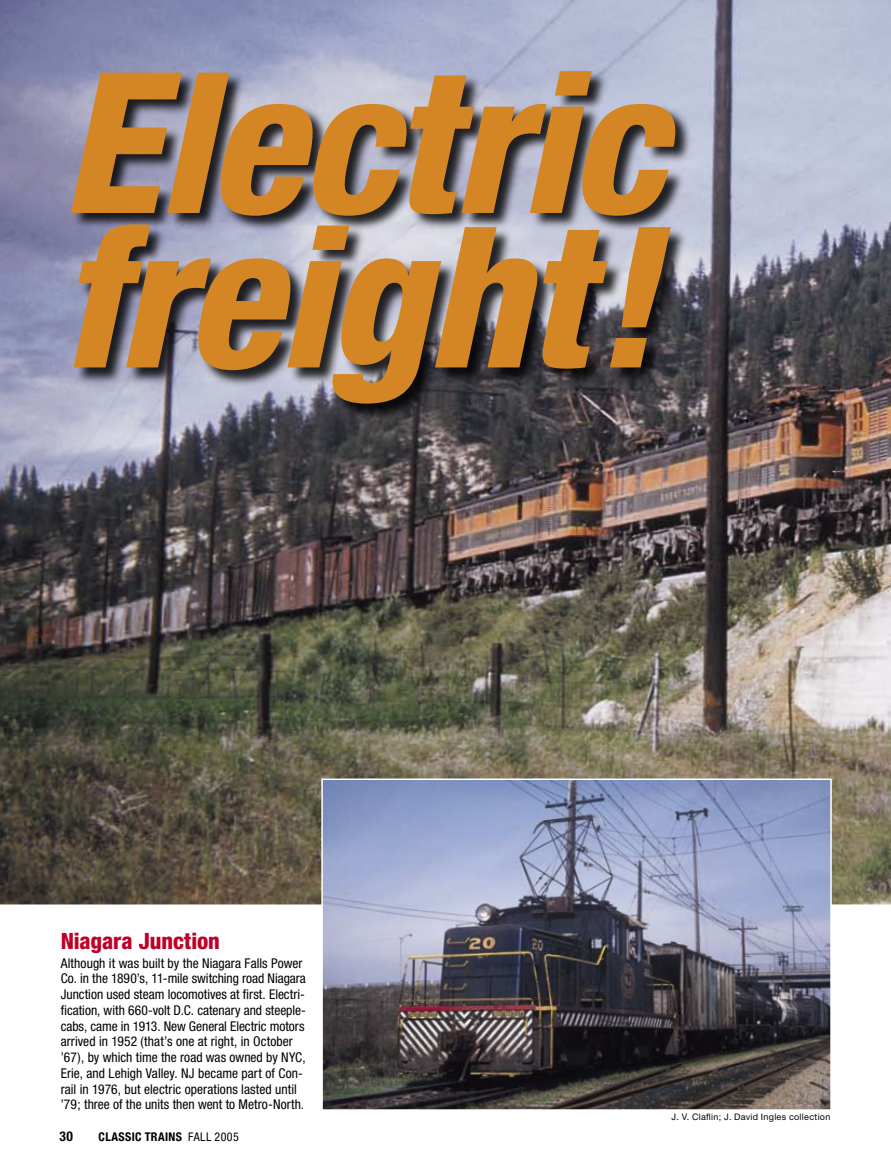
<style>
.page{position:relative;width:891px;height:1161px;background:#fff}
.page>*{position:absolute;margin:0;border:0;box-sizing:border-box;transform-origin:0 0}
.t1{font:italic 800 condensed 196.5px/154.5px "Helvetica Neue";letter-spacing:-.01em;color:#d48625}
.t2{font:800 condensed 22.5px "Helvetica Neue";letter-spacing:-.005em;color:#be0027}
.Caption_light{font:condensed 13.5px/15.8px "Helvetica Neue";color:#000}
.t3{font:700 condensed 13.5px "Helvetica Neue";color:#000}
.t4{font:700 condensed 12px "Helvetica Neue";letter-spacing:.03em;color:#000}
.Photo_Credit{font:9px "Helvetica Neue";letter-spacing:.035em;color:#000}
.s1{font-weight:400}
</style>
<div class="page">
<img style="left:0;top:0;width:891px;height:904px">
<img style="left:321px;top:778px;width:512px;height:332px">
<div style="left:70px;top:70px;width:624px;height:352px;background:#000;opacity:.84"></div>
<p class="t1" style="left:61px;top:63px;width:604px">Electric freight!</p>
<p class="t2" style="left:61px;top:927px;width:161px">Niagara Junction</p>
<p class="Caption_light" style="left:61px;top:955px;width:247px">Although it was built by the Niagara Falls Power Co. in the 1890’s, 11-mile switching road Niagara Junction used steam locomotives at first. Electri&shy;fication, with 660-volt D.C. catenary and steeple&shy;cabs, came in 1913. New General Electric motors arrived in 1952 (that’s one at right, in October ’67), by which time the road was owned by NYC, Erie, and Lehigh Valley. NJ became part of Con&shy;rail in 1976, but electric operations lasted until ’79; three of the units then went to Metro-North.</p>
<p class="t3" style="left:60px;top:1128px;width:15px">30</p>
<p class="t4" style="left:99px;top:1129px;width:142px">CLASSIC TRAINS <span class="s1">FALL 2005</span></p>
<p class="Photo_Credit" style="left:672px;top:1111px;width:160px">J. V. Claflin; J. David Ingles collection</p>
</div>
